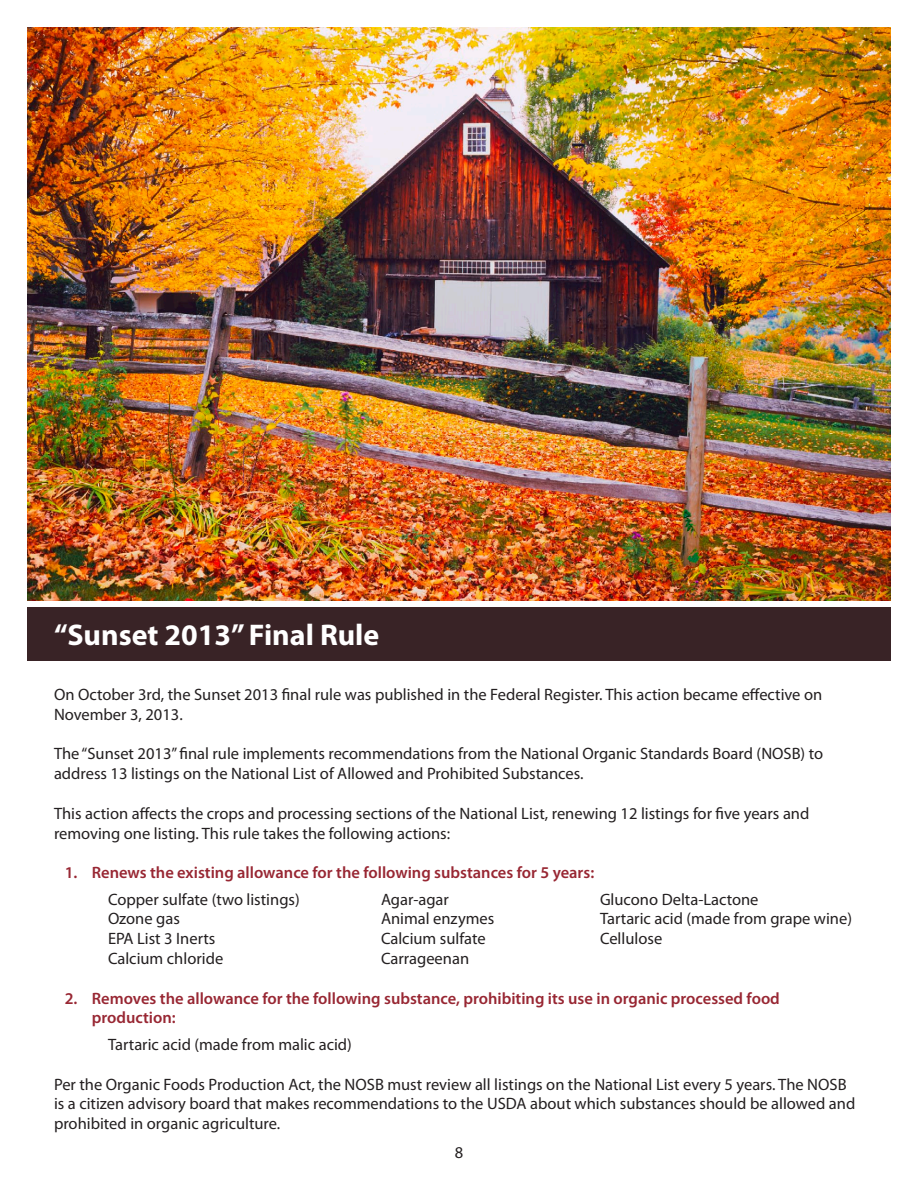
<style>
.page{position:relative;width:918px;height:1188px;background:#fff}
.page>*{position:absolute;margin:0;border:0;box-sizing:border-box;transform-origin:0 0}
.White_Header{font:700 30px "Myriad Pro";color:#fff}
.t1{font:16.5px/19.8px "Myriad Pro";color:#231f20}
.t2{font:600 16.5px/19.8px "Myriad Pro";color:#982733}
</style>
<div class="page">
<img style="left:27px;top:27px;width:864px;height:573px">
<div style="left:27px;top:608px;width:864px;height:54px;background:#392326"></div>
<p class="White_Header" style="left:54px;top:615px;width:327px">“Sunset 2013” Final Rule</p>
<p class="t1" style="left:54px;top:684px;width:770px">On October 3rd, the Sunset 2013 final rule was published in the Federal Register. This action became effective on<br>November 3, 2013.</p>
<p class="t1" style="left:54px;top:744px;width:771px">The “Sunset 2013” final rule implements recommendations from the National Organic Standards Board (NOSB) to address 13 listings on the National List of Allowed and Prohibited Substances.</p>
<p class="t1" style="left:54px;top:803px;width:757px">This action affects the crops and processing sections of the National List, renewing 12 listings for five years and removing one listing. This rule takes the following actions:</p>
<p class="t2" style="left:65px;top:862px;width:531px">1. Renews the existing allowance for the following substances for 5 years:</p>
<p class="t1" style="left:108px;top:889px;width:193px">Copper sulfate (two listings)</p>
<p class="t1" style="left:108px;top:909px;width:73px">Ozone gas</p>
<p class="t1" style="left:108px;top:929px;width:109px">EPA List 3 Inerts</p>
<p class="t1" style="left:108px;top:948px;width:117px">Calcium chloride</p>
<p class="t1" style="left:600px;top:889px;width:160px">Glucono Delta-Lactone</p>
<p class="t1" style="left:600px;top:909px;width:254px">Tartaric acid (made from grape wine)</p>
<p class="t1" style="left:600px;top:929px;width:64px">Cellulose</p>
<p class="t1" style="left:381px;top:889px;width:69px">Agar-agar</p>
<p class="t1" style="left:381px;top:909px;width:115px">Animal enzymes</p>
<p class="t1" style="left:381px;top:929px;width:106px">Calcium sulfate</p>
<p class="t1" style="left:381px;top:948px;width:90px">Carrageenan</p>
<p class="t2" style="left:92px;top:988px;width:690px;text-indent:-27px">2. Removes the allowance for the following substance, prohibiting its use in organic processed food production:</p>
<p class="t1" style="left:108px;top:1034px;width:245px">Tartaric acid (made from malic acid)</p>
<p class="t1" style="left:54px;top:1074px;width:803px">Per the Organic Foods Production Act, the NOSB must review all listings on the National List every 5 years. The NOSB is a citizen advisory board that makes recommendations to the USDA about which substances should be allowed and prohibited in organic agriculture.</p>
<p class="t1" style="left:455px;top:1143px;width:10px">8</p>
</div>
